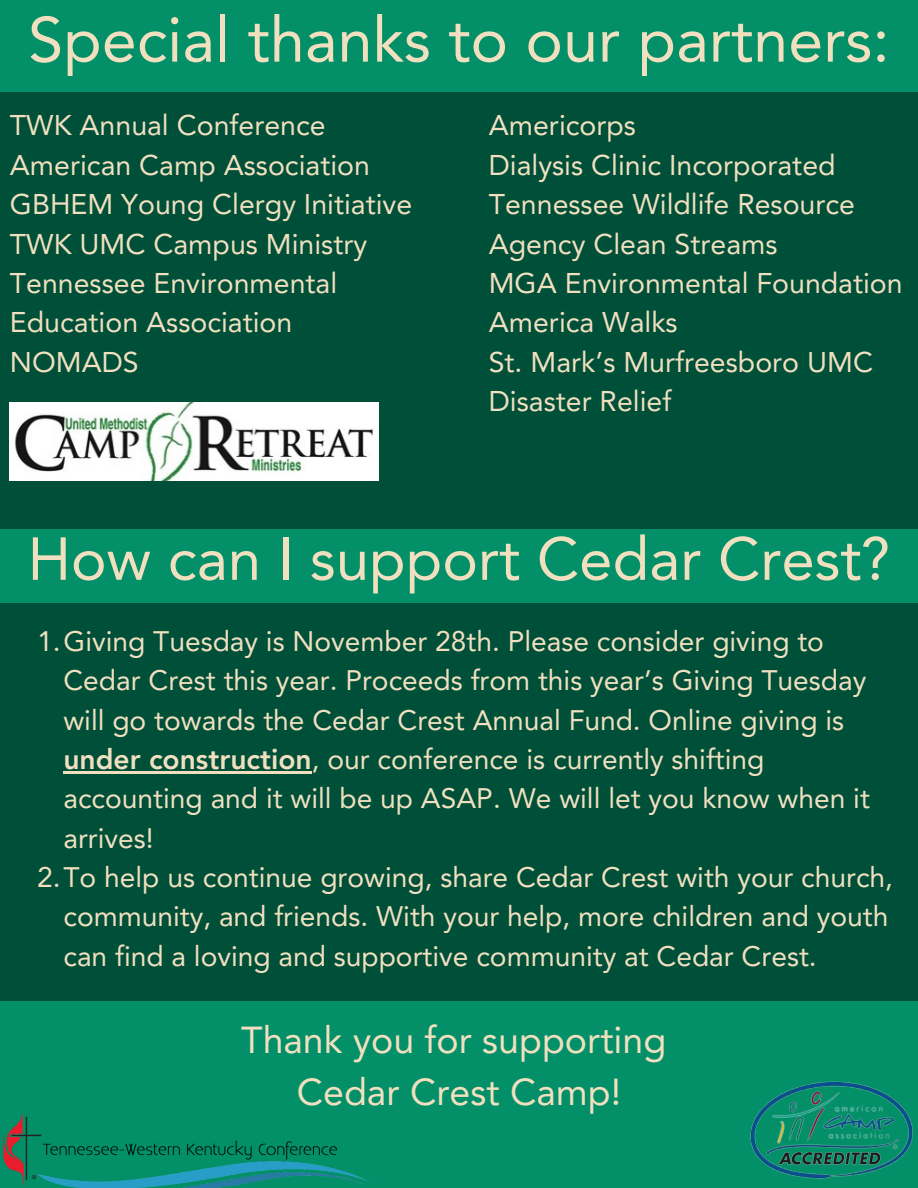
<style>
.page{position:relative;width:918px;height:1188px;background:#004f39}
.page>*{position:absolute;margin:0;border:0;box-sizing:border-box;transform-origin:0 0}
.t1{font:63px "Avenir LT Pro";color:#f1e0bf}
.t2{font:60px "Avenir LT Pro";color:#f1e0bf}
.t3{font:37.5px "Avenir LT Pro";color:#f1e0bf}
.t4{font:28.5px/39.3px "Avenir LT Pro";color:#f1e0bf}
.t5{font:28.2px/39.3px "Avenir LT Pro";color:#f1e0bf}
.s1{font-weight:800}
</style>
<div class="page">
<div style="left:0;top:0;width:918px;height:92px;background:#038f68"></div>
<div style="left:0;top:530px;width:918px;height:73px;background:#038f68"></div>
<div style="left:0;top:1001px;width:918px;height:187px;background:#038f68"></div>
<img style="left:10px;top:403px;width:369px;height:77px">
<img style="left:3px;top:1115px;width:367px;height:73px">
<img style="left:750px;top:1081px;width:163px;height:98px">
<hr style="left:63px;top:771px;width:249px;height:2px;background:#f1e0bf">
<p class="t1" style="left:28px;top:14px;width:863px">Special thanks to our partners:</p>
<p class="t4" style="left:10px;top:108px;width:317px">TWK Annual Conference</p>
<p class="t4" style="left:10px;top:148px;width:362px">American Camp Association</p>
<p class="t4" style="left:10px;top:187px;width:404px">GBHEM Young Clergy Initiative</p>
<p class="t4" style="left:10px;top:227px;width:359px">TWK UMC Campus Ministry</p>
<p class="t4" style="left:10px;top:266px;width:329px">Tennessee Environmental<br>Education Association</p>
<p class="t4" style="left:10px;top:345px;width:130px">NOMADS</p>
<p class="t4" style="left:489px;top:108px;width:149px">Americorps</p>
<p class="t4" style="left:489px;top:148px;width:348px">Dialysis Clinic Incorporated</p>
<p class="t4" style="left:489px;top:187px;width:368px">Tennessee Wildlife Resource<br>Agency Clean Streams</p>
<p class="t4" style="left:489px;top:266px;width:415px">MGA Environmental Foundation</p>
<p class="t4" style="left:489px;top:305px;width:190px">America Walks</p>
<p class="t4" style="left:489px;top:345px;width:386px">St. Mark’s Murfreesboro UMC<br>Disaster Relief</p>
<p class="t2" style="left:28px;top:534px;width:864px">How can I support Cedar Crest?</p>
<p class="t5" style="left:63px;top:624px;width:808px;text-indent:-26px">1.Giving Tuesday is November 28th. Please consider giving to Cedar Crest this year. Proceeds from this year’s Giving Tuesday will go towards the Cedar Crest Annual Fund. Online giving is <span class="s1">under construction</span>, our conference is currently shifting accounting and it will be up ASAP. We will let you know when it arrives!</p>
<p class="t5" style="left:63px;top:860px;width:831px;text-indent:-26px">2.To help us continue growing, share Cedar Crest with your church, community, and friends. With your help, more children and youth can find a loving and supportive community at Cedar Crest.</p>
<p class="t3" style="left:241px;top:1025px;width:427px">Thank you for supporting</p>
<p class="t3" style="left:297px;top:1076px;width:326px">Cedar Crest Camp!</p>
</div>
